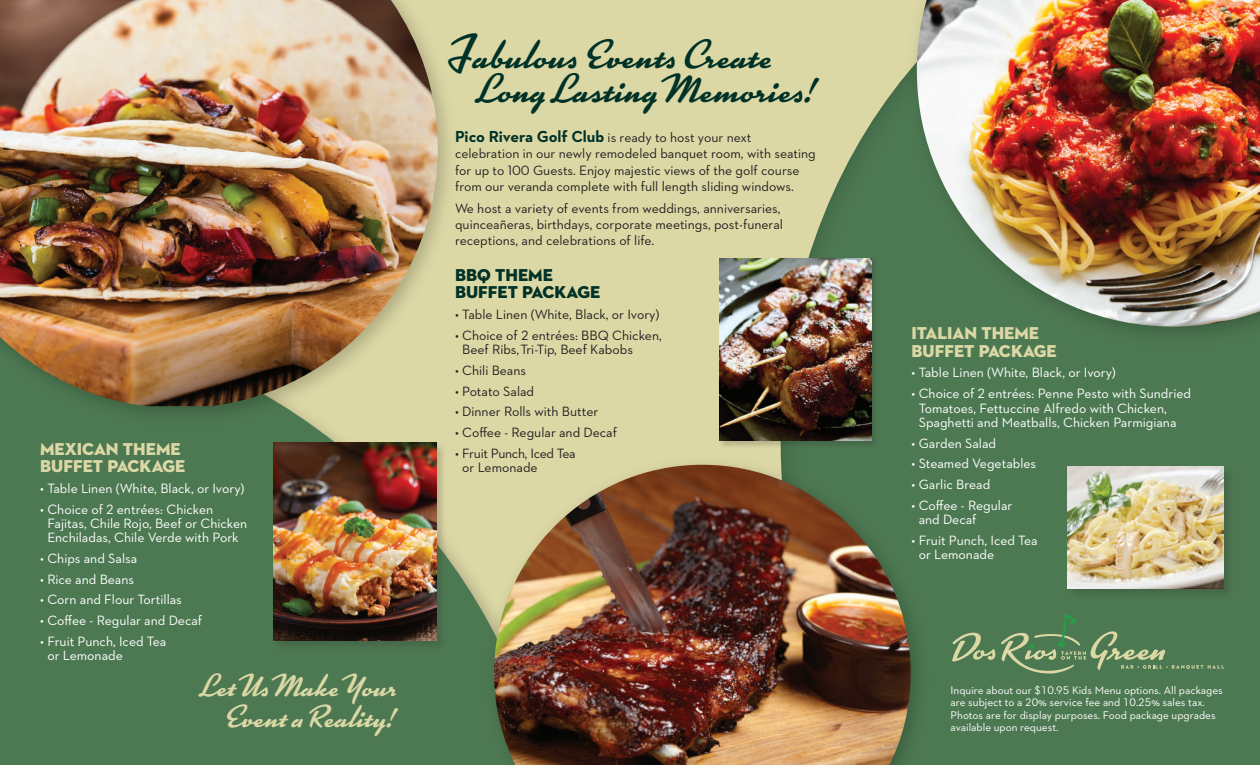
<style>
.page{position:relative;width:1260px;height:765px;background:#dcd8a6}
.page>*{position:absolute;margin:0;border:0;box-sizing:border-box;transform-origin:0 0}
.t1{font:40px/33.9px "Kinescope";color:#013228}
.t2{font:31.25px/31.2px "Kinescope";color:#dcd8a6;text-align:right}
.t3{font:17.5px/17.5px "Neutraface 2 Display Titling";color:#dcd8a6}
.t4{font:17.5px/17.5px "Neutraface 2 Display Titling";color:#013228}
.t5{font:13.75px/16.2px "Neutraface 2 Text";color:#231f20}
.t6{font:13.75px/14.4px "Neutraface 2 Text";color:#fff}
.t7{font:13.75px/14.4px "Neutraface 2 Text";letter-spacing:-.02em;color:#231f20}
.t8{font:11.25px/12.5px "Neutraface 2 Text";color:#fff}
.s1{font-size:47.88px}
.s2{font-weight:700;font-size:16.25px;color:#013228}
</style>
<div class="page">
<div style="left:879px;top:425px;width:381px;height:340px;background:#4d7952"></div>
<div style="left:0;top:435px;width:414px;height:330px;background:#4d7952"></div>
<img style="left:0;top:81px;width:448px;height:354px">
<img style="left:0;top:0;width:438px;height:406px">
<img style="left:808px;top:53px;width:452px;height:372px">
<img style="left:917px;top:0;width:343px;height:327px">
<img style="left:414px;top:426px;width:612px;height:339px">
<img style="left:494px;top:465px;width:417px;height:300px">
<svg style="left:952px;top:633px;width:43px;height:28px"></svg>
<svg style="left:1001px;top:613px;width:223px;height:61px;background:#5c835b"></svg>
<div style="left:271px;top:440px;width:177px;height:212px;background:#231f20;opacity:.2"></div>
<img style="left:273px;top:443px;width:163px;height:197px">
<div style="left:718px;top:257px;width:161px;height:191px;background:#231f20;opacity:.2"></div>
<img style="left:719px;top:258px;width:152px;height:183px">
<div style="left:1066px;top:464px;width:170px;height:136px;background:#4a724e"></div>
<img style="left:1068px;top:466px;width:156px;height:123px">
<p class="t3" style="left:40px;top:440px;width:147px">MEXICAN THEME<br>BUFFET PACKAGE</p>
<p class="t6" style="left:40px;top:481px;width:206px">• Table Linen (White, Black, or Ivory)</p>
<p class="t6" style="left:47px;top:502px;width:202px;text-indent:-7px">• Choice of 2 entrées: Chicken<br>Fajitas, Chile Rojo, Beef or Chicken<br>Enchiladas, Chile Verde with Pork</p>
<p class="t6" style="left:40px;top:551px;width:99px">• Chips and Salsa</p>
<p class="t6" style="left:40px;top:572px;width:96px">• Rice and Beans</p>
<p class="t6" style="left:40px;top:592px;width:143px">• Corn and Flour Tortillas</p>
<p class="t6" style="left:40px;top:613px;width:164px">• Coffee - Regular and Decaf</p>
<p class="t6" style="left:47px;top:634px;width:121px;text-indent:-7px">• Fruit Punch, Iced Tea or Lemonade</p>
<h2 class="t2" style="left:200px;top:670px;width:197px">Let Us Make Your<br>Event a Reality!</h2>
<h1 class="t1" style="left:477px;top:38px;width:337px;text-indent:-31px"><span class="s1">F</span>abulous Events Create<br>Long Lasting Memories!</h1>
<p class="t5" style="left:455px;top:129px;width:362px"><span class="s2">Pico Rivera Golf Club</span> is ready to host your next celebration in our newly remodeled banquet room, with seating for up to 100 Guests. Enjoy majestic views of the golf course from our veranda complete with full length sliding windows.</p>
<p class="t5" style="left:455px;top:200px;width:329px">We host a variety of events from weddings, anniversaries, quinceañeras, birthdays, corporate meetings, post-funeral receptions, and celebrations of life.</p>
<p class="t4" style="left:455px;top:266px;width:147px">BBQ THEME<br>BUFFET PACKAGE</p>
<p class="t5" style="left:455px;top:306px;width:206px">• Table Linen (White, Black, or Ivory)</p>
<p class="t5" style="left:462px;top:328px;width:201px;line-height:14.4px;text-indent:-7px">• Choice of 2 entrées: BBQ Chicken,<br>Beef Ribs, Tri-Tip, Beef Kabobs</p>
<p class="t5" style="left:455px;top:362px;width:73px">• Chili Beans</p>
<p class="t5" style="left:455px;top:383px;width:81px">• Potato Salad</p>
<p class="t5" style="left:455px;top:403px;width:145px">• Dinner Rolls with Butter</p>
<p class="t5" style="left:455px;top:424px;width:164px">• Coffee - Regular and Decaf</p>
<p class="t7" style="left:462px;top:446px;width:115px;text-indent:-7px">• Fruit Punch, Iced Tea or Lemonade</p>
<p class="t3" style="left:912px;top:325px;width:147px">ITALIAN THEME<br>BUFFET PACKAGE</p>
<p class="t6" style="left:912px;top:365px;width:206px">• Table Linen (White, Black, or Ivory)</p>
<p class="t6" style="left:919px;top:386px;width:274px;text-indent:-7px">• Choice of 2 entrées: Penne Pesto with Sundried<br>Tomatoes, Fettuccine Alfredo with Chicken,<br>Spaghetti and Meatballs, Chicken Parmigiana</p>
<p class="t6" style="left:912px;top:436px;width:86px">• Garden Salad</p>
<p class="t6" style="left:912px;top:456px;width:126px">• Steamed Vegetables</p>
<p class="t6" style="left:912px;top:477px;width:80px">• Garlic Bread</p>
<p class="t6" style="left:919px;top:498px;width:95px;text-indent:-7px">• Coffee - Regular and Decaf</p>
<p class="t6" style="left:919px;top:533px;width:121px;text-indent:-7px">• Fruit Punch, Iced Tea or Lemonade</p>
<p class="t8" style="left:951px;top:683px;width:274px">Inquire about our $10.95 Kids Menu options. All packages are subject to a 20% service fee and 10.25% sales tax.<br>Photos are for display purposes. Food package upgrades available upon request.</p>
</div>
